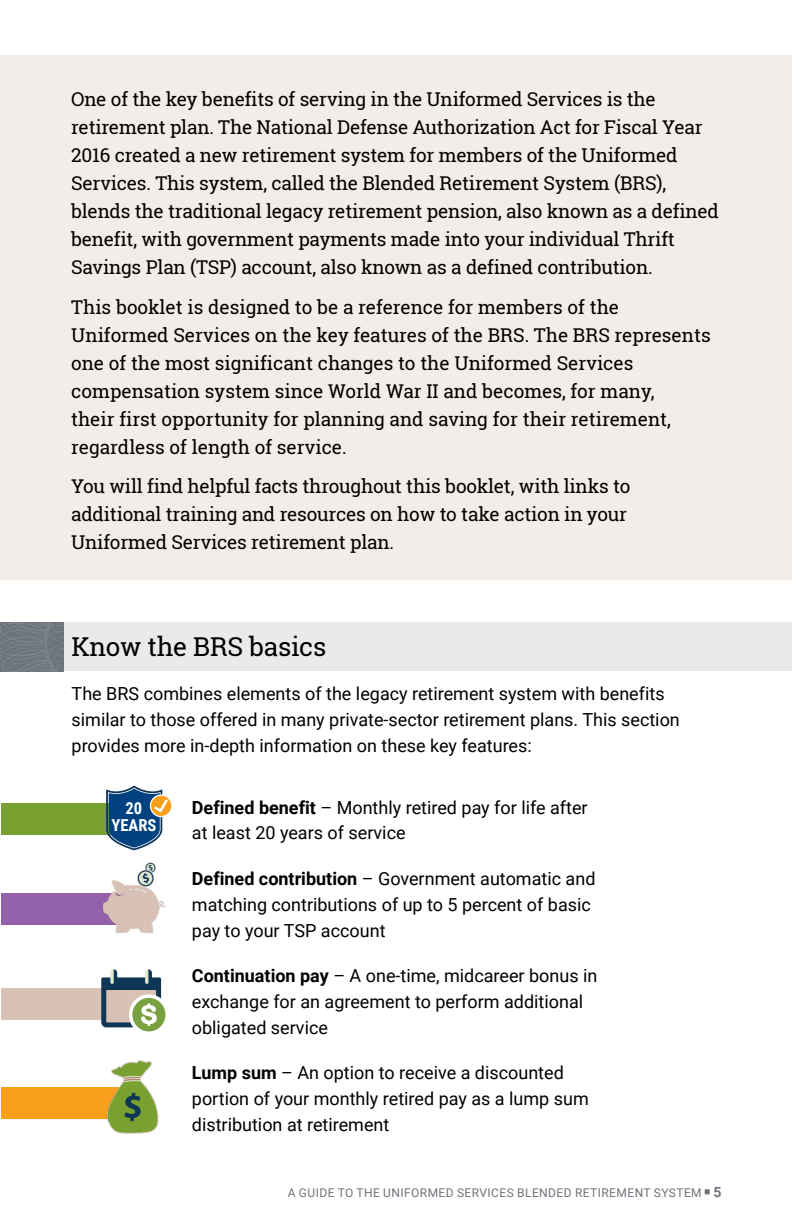
<style>
.page{position:relative;width:792px;height:1224px;background:#fff}
.page>*{position:absolute;margin:0;border:0;box-sizing:border-box;transform-origin:0 0}
.t1{font:26px "Roboto Slab";letter-spacing:-.01em;color:#000}
.t2{font:19px/28px "Roboto Slab";letter-spacing:-.01em;color:#000}
.t3{font:18px/26px "Roboto";color:#000}
.t4{font:700 16.6px/17.4px "Roboto Condensed";color:#fff;text-align:center}
.t5{font:12px "Roboto";letter-spacing:.035em;color:#6c737b}
.s1{font-weight:700}
.s2{font-weight:700;font-size:14px}
</style>
<div class="page">
<div style="left:0;top:56px;width:792px;height:524px;background:#f3ede9"></div>
<div style="left:64px;top:622px;width:728px;height:49px;background:#e9eaeb"></div>
<svg style="left:0;top:623px;width:64px;height:49px;background:#717880"></svg>
<div style="left:1px;top:803px;width:111px;height:31px;background:#79a131"></div>
<svg style="left:106px;top:786px;width:66px;height:64px"></svg>
<div style="left:1px;top:893px;width:128px;height:32px;background:#9361a9"></div>
<img style="left:102px;top:862px;width:64px;height:72px">
<div style="left:1px;top:988px;width:119px;height:32px;background:#d8c2b5"></div>
<svg style="left:101px;top:969px;width:64px;height:62px"></svg>
<div style="left:1px;top:1087px;width:132px;height:32px;background:#f99f1c"></div>
<img style="left:106px;top:1060px;width:53px;height:74px">
<p class="t2" style="left:71px;top:85px;width:649px">One of the key benefits of serving in the Uniformed Services is the retirement plan. The National Defense Authorization Act for Fiscal Year 2016 created a new retirement system for members of the Uniformed Services. This system, called the Blended Retirement System (BRS), blends the traditional legacy retirement pension, also known as a defined benefit, with government payments made into your individual Thrift Savings Plan (TSP) account, also known as a defined contribution.</p>
<p class="t2" style="left:71px;top:293px;width:641px">This booklet is designed to be a reference for members of the Uniformed Services on the key features of the BRS. The BRS represents one of the most significant changes to the Uniformed Services compensation system since World War II and becomes, for many,<br>their first opportunity for planning and saving for their retirement, regardless of length of service.</p>
<p class="t2" style="left:71px;top:472px;width:561px">You will find helpful facts throughout this booklet, with links to additional training and resources on how to take action in your<br>Uniformed Services retirement plan.</p>
<h2 class="t1" style="left:72px;top:629px;width:256px">Know the BRS basics</h2>
<p class="t3" style="left:72px;top:680px;width:610px">The BRS combines elements of the legacy retirement system with benefits similar to those offered in many private-sector retirement plans. This section provides more in-depth information on these key features:</p>
<p class="t4" style="left:111px;top:799px;width:46px">20<br>YEARS</p>
<p class="t3" style="left:192px;top:793px;width:397px"><span class="s1">Defined benefit</span> – Monthly retired pay for life after at least 20 years of service</p>
<p class="t3" style="left:192px;top:865px;width:405px"><span class="s1">Defined contribution</span> – Government automatic and matching contributions of up to 5 percent of basic pay to your TSP account</p>
<p class="t3" style="left:192px;top:962px;width:407px"><span class="s1">Continuation pay</span> – A one-time, midcareer bonus in exchange for an agreement to perform additional obligated service</p>
<p class="t3" style="left:192px;top:1059px;width:398px"><span class="s1">Lump sum</span> – An option to receive a discounted portion of your monthly retired pay as a lump sum distribution at retirement</p>
<p class="t5" style="left:288px;top:1184px;width:435px">A GUIDE TO THE UNIFORMED SERVICES BLENDED RETIREMENT SYSTEM <span class="s2">5</span></p>
</div>
